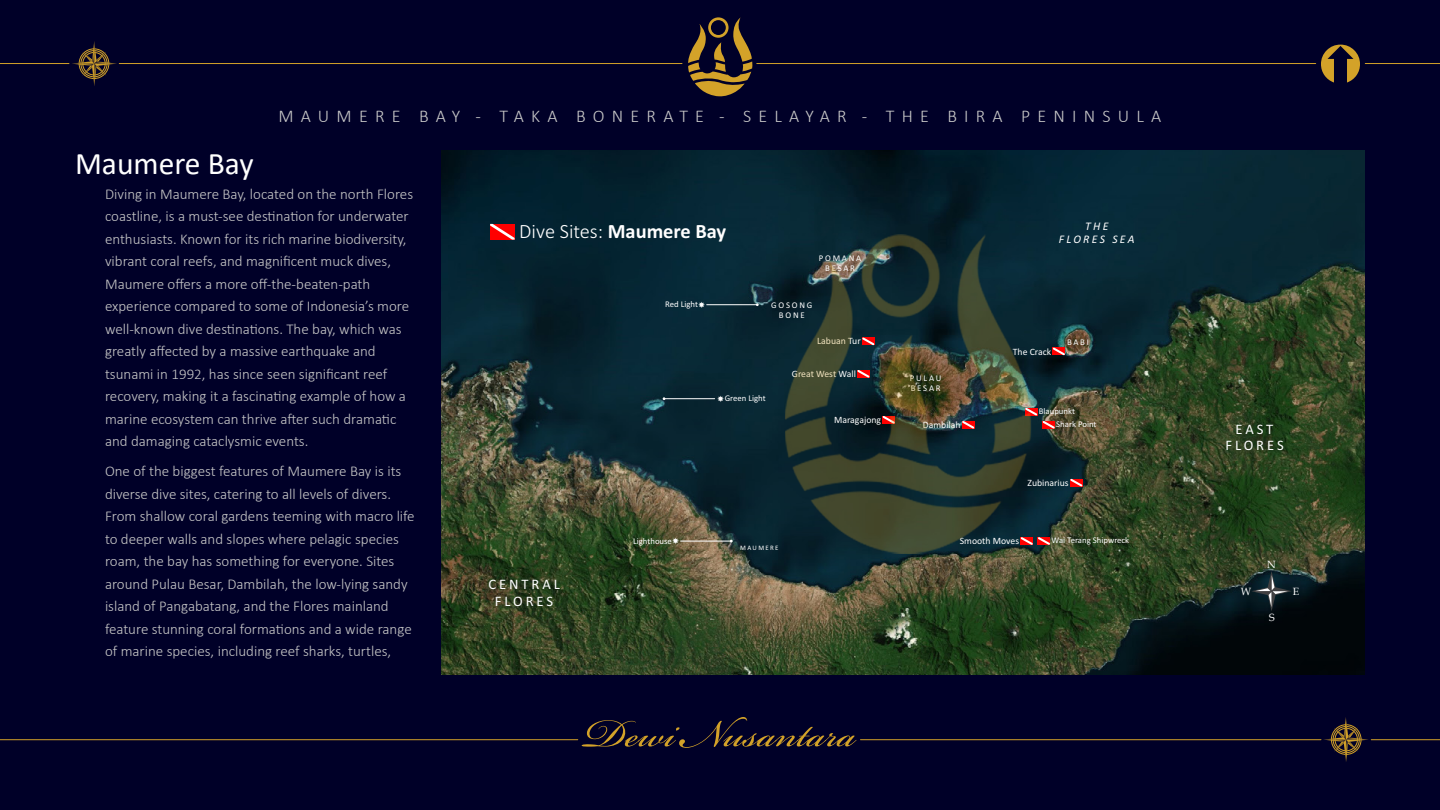
<style>
.page{position:relative;width:1440px;height:810px;background:#000028}
.page>*{position:absolute;margin:0;border:0;box-sizing:border-box;transform-origin:0 0}
.t1{font:61.5px "Bickham Script Pro";color:#d3a229}
.t2{font:31.5px "Calibri";color:#fff}
.t3{font:300 20.4px "Calibri";color:#fff}
.t4{font:300 18px "Calibri";letter-spacing:.4em;color:#c8c8c8}
.t5{font:300 15px/22.5px "Calibri";color:#c8c8c8}
.t6{font:14.55px/16.5px "Calibri";letter-spacing:.195em;color:#fff;text-align:center}
.t7{font:italic 11.7px/13.6px "Calibri";letter-spacing:.195em;color:#fff;text-align:center}
.t8{font:10.5px "Book Antiqua";color:#fff}
.t9{font:9.75px "Calibri";color:#fff}
.t10{font:8.77px "Calibri";color:#fff}
.t11{font:8.77px/10.7px "Calibri";letter-spacing:.2em;color:#fff;text-align:center}
.t12{font:8.77px/10.7px "Calibri";letter-spacing:.195em;color:#fff}
.t13{font:6.82px "Calibri";letter-spacing:.2em;color:#fff}
.s1{font-weight:700}
</style>
<div class="page">
<hr style="left:119px;top:63px;width:563px;height:1px;background:#d3a229">
<hr style="left:0;top:63px;width:69px;height:1px;background:#d3a229">
<svg style="left:72px;top:41px;width:45px;height:45px"></svg>
<svg style="left:688px;top:17px;width:65px;height:80px"></svg>
<hr style="left:0;top:739px;width:578px;height:1px;background:#d3a229">
<hr style="left:1371px;top:739px;width:69px;height:1px;background:#d3a229">
<hr style="left:860px;top:739px;width:461px;height:1px;background:#d3a229">
<svg style="left:1324px;top:717px;width:44px;height:45px"></svg>
<hr style="left:757px;top:63px;width:559px;height:1px;background:#d3a229">
<hr style="left:1365px;top:63px;width:75px;height:1px;background:#d3a229">
<img style="left:441px;top:150px;width:924px;height:525px">
<svg style="left:673px;top:538px;width:6px;height:6px"></svg>
<svg style="left:699px;top:301px;width:6px;height:7px"></svg>
<svg style="left:718px;top:395px;width:6px;height:7px"></svg>
<p class="t4" style="left:278px;top:109px;width:884px">MAUMERE BAY - TAKA BONERATE - SELAYAR - THE BIRA PENINSULA</p>
<h2 class="t2" style="left:75px;top:150px;width:180px">Maumere Bay</h2>
<p class="t5" style="left:105px;top:184px;width:310px">Diving in Maumere Bay, located on the north Flores coastline, is a must-see destination for underwater enthusiasts. Known for its rich marine biodiversity, vibrant coral reefs, and magnificent muck dives, Maumere offers a more off-the-beaten-path experience compared to some of Indonesia’s more well-known dive destinations. The bay, which was greatly affected by a massive earthquake and tsunami in 1992, has since seen significant reef recovery, making it a fascinating example of how a marine ecosystem can thrive after such dramatic and damaging cataclysmic events.</p>
<p class="t5" style="left:105px;top:461px;width:311px">One of the biggest features of Maumere Bay is its diverse dive sites, catering to all levels of divers.<br>From shallow coral gardens teeming with macro life to deeper walls and slopes where pelagic species roam, the bay has something for everyone. Sites around Pulau Besar, Dambilah, the low-lying sandy island of Pangabatang, and the Flores mainland feature stunning coral formations and a wide range of marine species, including reef sharks, turtles,</p>
<h3 class="t3" style="left:519px;top:219px;width:209px">Dive Sites: <span class="s1">Maumere Bay</span></h3>
<p class="t10" style="left:665px;top:298px;width:34px">Red Light</p>
<p class="t11" style="left:819px;top:252px;width:44px">POMANA<br>BESAR</p>
<p class="t11" style="left:771px;top:299px;width:43px">GOSONG<br>BONE</p>
<p class="t9" style="left:817px;top:334px;width:45px">Labuan Tur</p>
<p class="t6" style="left:488px;top:576px;width:73px">CENTRAL<br>FLORES</p>
<p class="t10" style="left:633px;top:535px;width:40px">Lighthouse</p>
<p class="t10" style="left:725px;top:392px;width:42px">Green Light</p>
<p class="t9" style="left:792px;top:367px;width:65px">Great West Wall</p>
<p class="t9" style="left:834px;top:413px;width:49px">Maragajong</p>
<p class="t13" style="left:740px;top:543px;width:40px">MAUMERE</p>
<p class="t7" style="left:1059px;top:218px;width:77px">THE<br>FLORES SEA</p>
<p class="t12" style="left:910px;top:372px;width:33px">PULAU<br>BESAR</p>
<p class="t9" style="left:923px;top:418px;width:39px">Dambilah</p>
<p class="t9" style="left:1013px;top:345px;width:40px">The Crack</p>
<p class="t10" style="left:1067px;top:336px;width:23px">BABI</p>
<p class="t10" style="left:1039px;top:405px;width:38px">Blaupunkt</p>
<p class="t10" style="left:1056px;top:418px;width:42px">Shark Point</p>
<p class="t9" style="left:1028px;top:476px;width:43px">Zubinarius</p>
<p class="t9" style="left:960px;top:534px;width:61px">Smooth Moves</p>
<p class="t10" style="left:1052px;top:534px;width:79px">Wai Terang Shipwreck</p>
<h1 class="t1" style="left:584px;top:689px;width:273px">Dewi Nusantara</h1>
<p class="t6" style="left:1225px;top:420px;width:60px">EAST<br>FLORES</p>
<p class="t8" style="left:1267px;top:558px;width:10px">N</p>
<p class="t8" style="left:1241px;top:585px;width:12px">W</p>
<p class="t8" style="left:1293px;top:585px;width:8px">E</p>
<p class="t8" style="left:1269px;top:611px;width:7px">S</p>
</div>
